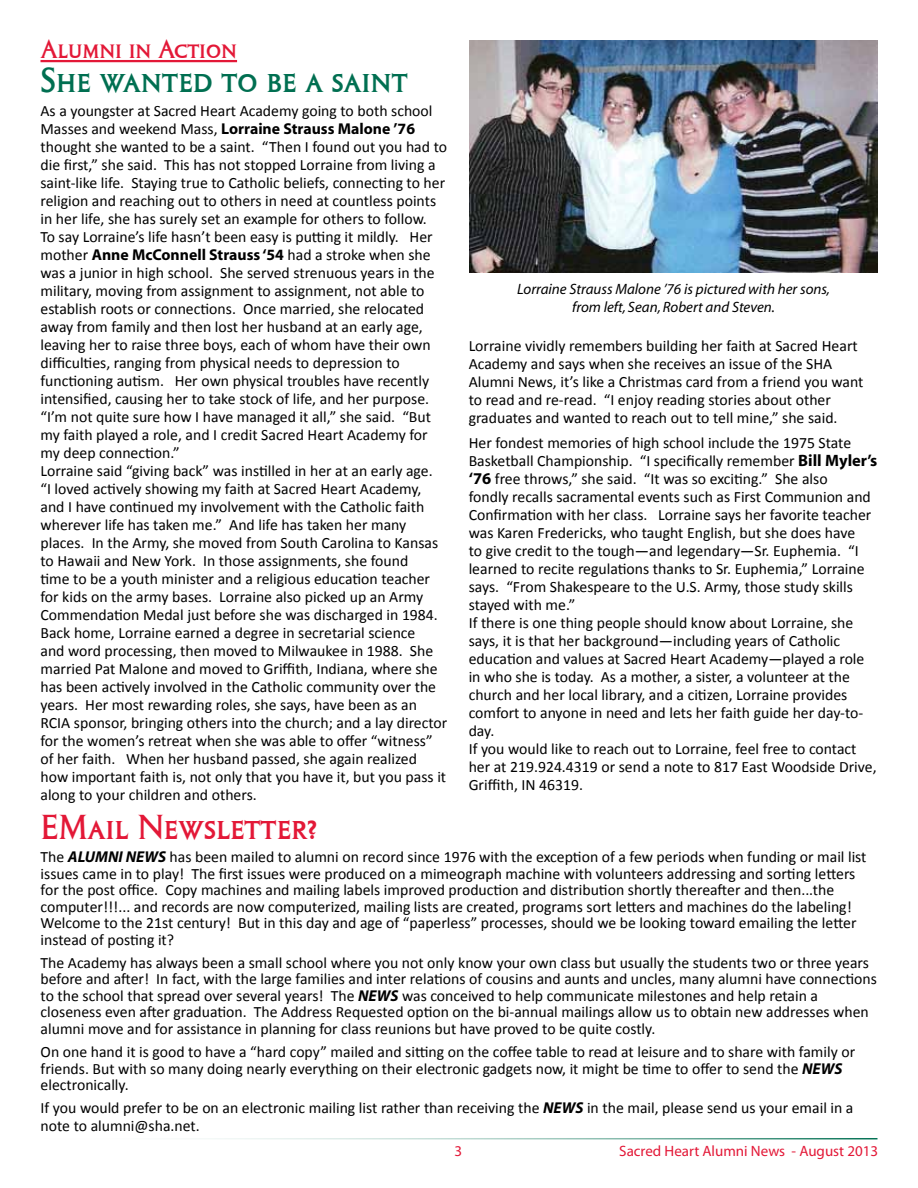
<style>
.page{position:relative;width:918px;height:1188px;background:#fff}
.page>*{position:absolute;margin:0;border:0;box-sizing:border-box;transform-origin:0 0}
.t1{font:36px "Columna Sol SCD";color:#006f51}
.t2{font:36px "Columna Sol SCD";color:#e31837}
.t3{font:27px "Columna Sol SCD";color:#e31837}
.t4{font:15.75px/18px "Calibri";color:#000}
.t5{font:700 15.75px "Myriad";color:#000}
.t6{font:italic 15px/18px "Myriad";color:#000;text-align:center}
.t7{font:15px "Myriad Pro";color:#e31837}
.s1{font-family:"Calibri";font-weight:400}
.s2{font-family:"Myriad";font-weight:700}
.s3{font-family:"Myriad";font-weight:700;font-size:16.5px}
.s4{font-family:"Myriad";font-weight:700;font-style:italic}
</style>
<div class="page">
<hr style="left:40px;top:60px;width:197px;height:2px;background:#e31837">
<img style="left:469px;top:40px;width:408px;height:232px">
<h2 class="t3" style="left:40px;top:35px;width:198px">Alumni in Action</h2>
<h1 class="t1" style="left:40px;top:61px;width:369px">She wanted to be a saint</h1>
<p class="t4" style="left:40px;top:101px;width:393px">As a youngster at Sacred Heart Academy going to both school</p>
<p class="t5" style="left:40px;top:121px;width:376px"><span class="s1">Masses and weekend Mass,</span> Lorraine Strauss Malone ’76</p>
<p class="t4" style="left:40px;top:137px;width:408px">thought she wanted to be a saint. “Then I found out you had to die first,” she said. This has not stopped Lorraine from living a saint-like life. Staying true to Catholic beliefs, connecting to her religion and reaching out to others in need at countless points in her life, she has surely set an example for others to follow.<br>To say Lorraine’s life hasn’t been easy is putting it mildly. Her mother <span class="s2">Anne McConnell Strauss ‘54</span> had a stroke when she was a junior in high school. She served strenuous years in the military, moving from assignment to assignment, not able to establish roots or connections. Once married, she relocated away from family and then lost her husband at an early age, leaving her to raise three boys, each of whom have their own difficulties, ranging from physical needs to depression to functioning autism. Her own physical troubles have recently intensified, causing her to take stock of life, and her purpose. “I’m not quite sure how I have managed it all,” she said. “But my faith played a role, and I credit Sacred Heart Academy for my deep connection.”<br>Lorraine said “giving back” was instilled in her at an early age.<br>“I loved actively showing my faith at Sacred Heart Academy, and I have continued my involvement with the Catholic faith wherever life has taken me.” And life has taken her many places. In the Army, she moved from South Carolina to Kansas to Hawaii and New York. In those assignments, she found<br>time to be a youth minister and a religious education teacher for kids on the army bases. Lorraine also picked up an Army Commendation Medal just before she was discharged in 1984.<br>Back home, Lorraine earned a degree in secretarial science<br>and word processing, then moved to Milwaukee in 1988. She married Pat Malone and moved to Griffith, Indiana, where she has been actively involved in the Catholic community over the years. Her most rewarding roles, she says, have been as an RCIA sponsor, bringing others into the church; and a lay director for the women’s retreat when she was able to offer “witness” of her faith. When her husband passed, she again realized how important faith is, not only that you have it, but you pass it along to your children and others.</p>
<p class="t6" style="left:517px;top:281px;width:314px">Lorraine Strauss Malone ’76 is pictured with her sons, from left, Sean, Robert and Steven.</p>
<p class="t4" style="left:469px;top:336px;width:396px">Lorraine vividly remembers building her faith at Sacred Heart Academy and says when she receives an issue of the SHA Alumni News, it’s like a Christmas card from a friend you want to read and re-read. “I enjoy reading stories about other graduates and wanted to reach out to tell mine,” she said.</p>
<p class="t4" style="left:469px;top:433px;width:410px">Her fondest memories of high school include the 1975 State Basketball Championship. “I specifically remember <span class="s3">Bill Myler’s ‘76</span> free throws,” she said. “It was so exciting.” She also<br>fondly recalls sacramental events such as First Communion and Confirmation with her class. Lorraine says her favorite teacher was Karen Fredericks, who taught English, but she does have<br>to give credit to the tough—and legendary—Sr. Euphemia. “I learned to recite regulations thanks to Sr. Euphemia,” Lorraine says. “From Shakespeare to the U.S. Army, those study skills stayed with me.”<br>If there is one thing people should know about Lorraine, she says, it is that her background—including years of Catholic education and values at Sacred Heart Academy—played a role in who she is today. As a mother, a sister, a volunteer at the church and her local library, and a citizen, Lorraine provides comfort to anyone in need and lets her faith guide her day-to&shy;day.<br>If you would like to reach out to Lorraine, feel free to contact her at 219.924.4319 or send a note to 817 East Woodside Drive, Griffith, IN 46319.</p>
<h1 class="t2" style="left:41px;top:808px;width:278px">EMail Newsletter?</h1>
<p class="t4" style="left:41px;top:848px;width:827px;line-height:16.5px">The <span class="s4">ALUMNI NEWS</span> has been mailed to alumni on record since 1976 with the exception of a few periods when funding or mail list issues came in to play! The first issues were produced on a mimeograph machine with volunteers addressing and sorting letters for the post office. Copy machines and mailing labels improved production and distribution shortly thereafter and then...the computer!!!... and records are now computerized, mailing lists are created, programs sort letters and machines do the labeling!<br>Welcome to the 21st century! But in this day and age of “paperless” processes, should we be looking toward emailing the letter instead of posting it?</p>
<p class="t4" style="left:41px;top:954px;width:838px;line-height:16.5px">The Academy has always been a small school where you not only know your own class but usually the students two or three years before and after! In fact, with the large families and inter relations of cousins and aunts and uncles, many alumni have connections to the school that spread over several years! The <span class="s4">NEWS</span> was conceived to help communicate milestones and help retain a closeness even after graduation. The Address Requested option on the bi-annual mailings allow us to obtain new addresses when alumni move and for assistance in planning for class reunions but have proved to be quite costly.</p>
<p class="t4" style="left:41px;top:1043px;width:816px;line-height:16.5px">On one hand it is good to have a “hard copy” mailed and sitting on the coffee table to read at leisure and to share with family or friends. But with so many doing nearly everything on their electronic gadgets now, it might be time to offer to send the <span class="s4">NEWS </span>electronically.</p>
<p class="t4" style="left:41px;top:1098px;width:814px">If you would prefer to be on an electronic mailing list rather than receiving the <span class="s4">NEWS</span> in the mail, please send us your email in a note to alumni@sha.net.</p>
<p class="t7" style="left:454px;top:1141px;width:9px">3</p>
<p class="t7" style="left:619px;top:1141px;width:260px">Sacred Heart Alumni News - August 2013</p>
</div>
